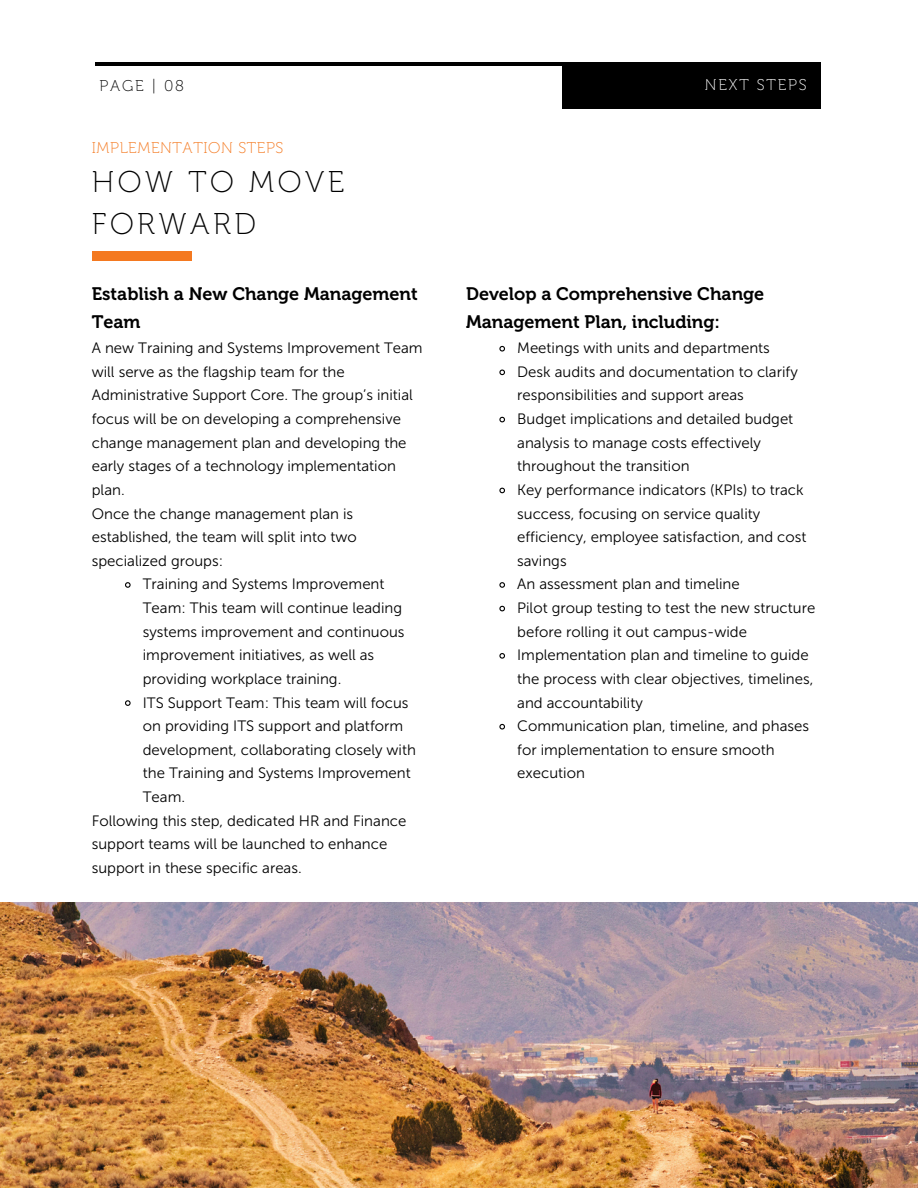
<style>
.page{position:relative;width:918px;height:1188px;background:#fff}
.page>*{position:absolute;margin:0;border:0;box-sizing:border-box;transform-origin:0 0}
.t1{font:30px/41.7px "Museo 100";letter-spacing:.12em;color:#000}
.t2{font:18px/28.2px "Museo 700";color:#000}
.t3{font:15.6px "Museo 100";letter-spacing:.04em;color:#f47920}
.t4{font:15.6px "Museo 100";letter-spacing:.12em;color:#fff}
.t5{font:15.6px "Museo 100";letter-spacing:.12em;color:#000}
.t6{font:15px/23.7px "Museo Sans 300";color:#000}
</style>
<div class="page">
<svg style="left:125px;top:582px;width:6px;height:6px"></svg>
<svg style="left:125px;top:700px;width:6px;height:6px"></svg>
<hr style="left:96px;top:62px;width:725px;height:4px;background:#000">
<div style="left:563px;top:65px;width:258px;height:44px;background:#000"></div>
<div style="left:92px;top:251px;width:99px;height:9px;background:#f47920"></div>
<svg style="left:499px;top:345px;width:6px;height:7px"></svg>
<svg style="left:499px;top:369px;width:6px;height:7px"></svg>
<svg style="left:499px;top:416px;width:6px;height:7px"></svg>
<svg style="left:499px;top:487px;width:6px;height:7px"></svg>
<svg style="left:499px;top:582px;width:6px;height:6px"></svg>
<svg style="left:499px;top:605px;width:6px;height:7px"></svg>
<svg style="left:499px;top:653px;width:6px;height:6px"></svg>
<svg style="left:499px;top:723px;width:6px;height:7px"></svg>
<img style="left:0;top:902px;width:918px;height:286px">
<p class="t5" style="left:99px;top:76px;width:86px">PAGE | 08</p>
<p class="t4" style="left:705px;top:75px;width:103px">NEXT STEPS</p>
<p class="t3" style="left:92px;top:138px;width:193px">IMPLEMENTATION STEPS</p>
<p class="t1" style="left:92px;top:161px;width:254px">HOW TO MOVE<br>FORWARD</p>
<p class="t2" style="left:92px;top:280px;width:327px">Establish a New Change Management<br>Team</p>
<h3 class="t6" style="left:92px;top:336px;width:332px">A new Training and Systems Improvement Team will serve as the flagship team for the Administrative Support Core. The group’s initial focus will be on developing a comprehensive change management plan and developing the early stages of a technology implementation plan.</h3>
<h3 class="t6" style="left:92px;top:502px;width:266px">Once the change management plan is established, the team will split into two specialized groups:</h3>
<h3 class="t6" style="left:143px;top:573px;width:263px">Training and Systems Improvement Team: This team will continue leading systems improvement and continuous improvement initiatives, as well as providing workplace training.</h3>
<h1 class="t6" style="left:143px;top:691px;width:275px">ITS Support Team: This team will focus on providing ITS support and platform development, collaborating closely with the Training and Systems Improvement<br>Team.</h1>
<p class="t6" style="left:92px;top:809px;width:316px">Following this step, dedicated HR and Finance support teams will be launched to enhance support in these specific areas.</p>
<p class="t2" style="left:466px;top:280px;width:300px">Develop a Comprehensive Change<br>Management Plan, including:</p>
<p class="t6" style="left:517px;top:336px;width:254px">Meetings with units and departments</p>
<h2 class="t6" style="left:517px;top:360px;width:282px">Desk audits and documentation to clarify responsibilities and support areas</h2>
<p class="t6" style="left:517px;top:407px;width:278px">Budget implications and detailed budget analysis to manage costs effectively throughout the transition</p>
<p class="t6" style="left:517px;top:478px;width:291px">Key performance indicators (KPIs) to track success, focusing on service quality efficiency, employee satisfaction, and cost savings</p>
<p class="t6" style="left:517px;top:573px;width:224px">An assessment plan and timeline</p>
<p class="t6" style="left:517px;top:596px;width:300px">Pilot group testing to test the new structure before rolling it out campus-wide</p>
<p class="t6" style="left:517px;top:643px;width:298px">Implementation plan and timeline to guide the process with clear objectives, timelines, and accountability</p>
<p class="t6" style="left:517px;top:714px;width:293px">Communication plan, timeline, and phases for implementation to ensure smooth execution</p>
</div>
